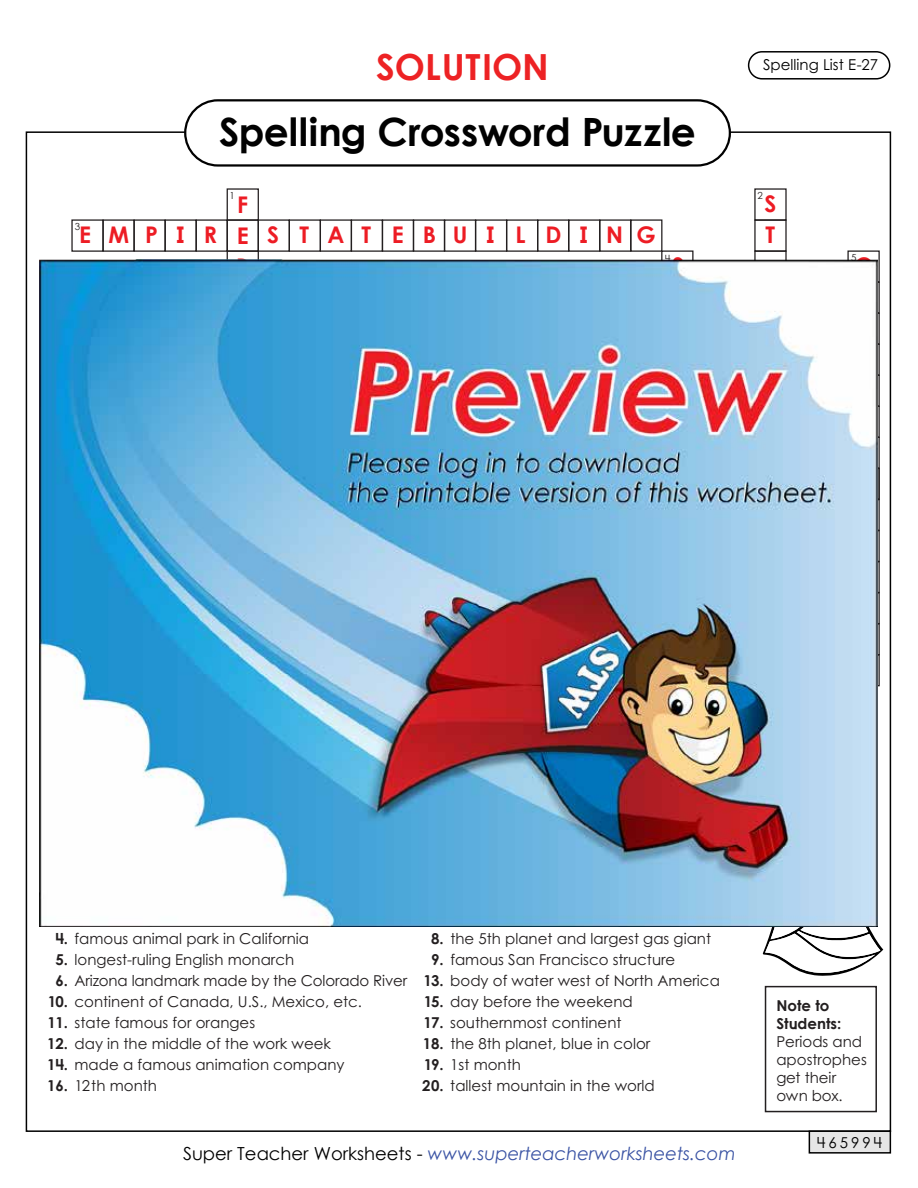
<style>
.page{position:relative;width:918px;height:1188px;background:#fff}
.page>*{position:absolute;margin:0;border:0;box-sizing:border-box;transform-origin:0 0}
.t1{font:700 39px "Century Gothic 2";color:#010101}
.t2{font:700 36px "Century Gothic 2";color:#ed2224}
.t3{font:700 22.95px "Century STW4";letter-spacing:.79em;color:#ed1c24}
.t4{font:700 22.95px/30.9px "Century STW4";letter-spacing:.77em;color:#ed1c24;text-align:justify}
.t5{font:italic 18px "Century Gothic 2";color:#3a53a4}
.t6{font:15px "Century STW4";color:#231f20}
.t7{font:15px/18px "Century STW3";color:#231f20}
.t8{font:15px "Century STW4";color:#010101}
.t9{font:700 15px/18px "Century STW3";color:#231f20}
.t10{font:9.75px "Century Gothic";color:#231f20}
.t11{font:9.75px "Century STW4";color:#231f20}
.s1{font-weight:700}
.s2{font-style:normal;color:#010101}
</style>
<div class="page">
<div style="left:809px;top:1130px;width:82px;height:24px;background:#e6e6e6;border:2px solid #010101"></div>
<div style="left:184px;top:99px;width:547px;height:68px;border:2px solid #010101;border-radius:33px"></div>
<div style="left:748px;top:51px;width:142px;height:29px;border:2px solid #010101;border-radius:14px"></div>
<svg style="left:753px;top:672px;width:130px;height:304px"></svg>
<div style="left:289px;top:219px;width:32px;height:33px;border:1px solid #231f20"></div>
<div style="left:320px;top:219px;width:32px;height:33px;border:1px solid #231f20"></div>
<div style="left:351px;top:219px;width:32px;height:33px;border:1px solid #231f20"></div>
<div style="left:382px;top:219px;width:32px;height:33px;border:1px solid #231f20"></div>
<div style="left:413px;top:219px;width:32px;height:33px;border:1px solid #231f20"></div>
<div style="left:444px;top:219px;width:32px;height:33px;border:1px solid #231f20"></div>
<div style="left:475px;top:219px;width:32px;height:33px;border:1px solid #231f20"></div>
<div style="left:506px;top:219px;width:32px;height:33px;border:1px solid #231f20"></div>
<div style="left:71px;top:219px;width:33px;height:33px;border:1px solid #231f20"></div>
<div style="left:102px;top:219px;width:33px;height:33px;border:1px solid #231f20"></div>
<div style="left:133px;top:219px;width:33px;height:33px;border:1px solid #231f20"></div>
<div style="left:165px;top:219px;width:32px;height:33px;border:1px solid #231f20"></div>
<div style="left:196px;top:219px;width:32px;height:33px;border:1px solid #231f20"></div>
<div style="left:227px;top:219px;width:32px;height:33px;border:1px solid #231f20"></div>
<div style="left:258px;top:219px;width:32px;height:33px;border:1px solid #231f20"></div>
<div style="left:537px;top:219px;width:32px;height:33px;border:1px solid #231f20"></div>
<div style="left:568px;top:219px;width:32px;height:33px;border:1px solid #231f20"></div>
<div style="left:599px;top:219px;width:32px;height:33px;border:1px solid #231f20"></div>
<div style="left:630px;top:219px;width:32px;height:33px;border:1px solid #231f20"></div>
<div style="left:847px;top:406px;width:33px;height:32px;border:1px solid #231f20"></div>
<div style="left:227px;top:188px;width:32px;height:33px;border:1px solid #231f20"></div>
<div style="left:227px;top:250px;width:32px;height:33px;border:1px solid #231f20"></div>
<div style="left:661px;top:250px;width:33px;height:33px;border:1px solid #231f20"></div>
<div style="left:847px;top:437px;width:33px;height:32px;border:1px solid #231f20"></div>
<div style="left:847px;top:468px;width:33px;height:32px;border:1px solid #231f20"></div>
<div style="left:847px;top:499px;width:33px;height:32px;border:1px solid #231f20"></div>
<div style="left:847px;top:530px;width:33px;height:32px;border:1px solid #231f20"></div>
<div style="left:847px;top:561px;width:33px;height:32px;border:1px solid #231f20"></div>
<div style="left:847px;top:592px;width:33px;height:32px;border:1px solid #231f20"></div>
<div style="left:847px;top:623px;width:33px;height:32px;border:1px solid #231f20"></div>
<div style="left:847px;top:654px;width:33px;height:32px;border:1px solid #231f20"></div>
<div style="left:847px;top:250px;width:33px;height:33px;border:1px solid #231f20"></div>
<div style="left:847px;top:282px;width:33px;height:32px;border:1px solid #231f20"></div>
<div style="left:847px;top:313px;width:33px;height:32px;border:1px solid #231f20"></div>
<div style="left:847px;top:344px;width:33px;height:32px;border:1px solid #231f20"></div>
<div style="left:847px;top:375px;width:33px;height:32px;border:1px solid #231f20"></div>
<div style="left:754px;top:219px;width:33px;height:33px;border:1px solid #231f20"></div>
<div style="left:754px;top:250px;width:33px;height:33px;border:1px solid #231f20"></div>
<div style="left:765px;top:986px;width:112px;height:126px;border:2px solid #231f20"></div>
<img style="left:40px;top:260px;width:837px;height:666px">
<h2 class="t2" style="left:376px;top:40px;width:174px">SOLUTION</h2>
<h1 class="t1" style="left:219px;top:102px;width:478px">Spelling Crossword Puzzle</h1>
<p class="t8" style="left:763px;top:54px;width:117px">Spelling List E-27</p>
<p class="t10" style="left:230px;top:189px;width:7px">1</p>
<p class="t10" style="left:757px;top:189px;width:7px">2</p>
<h3 class="t4" style="left:764px;top:188px;width:13px">S<br>T</h3>
<h3 class="t4" style="left:236px;top:188px;width:15px">F E B</h3>
<p class="t10" style="left:75px;top:219px;width:7px">3</p>
<h3 class="t4" style="left:79px;top:218px;width:139px">EMPIR</h3>
<h3 class="t3" style="left:267px;top:217px;width:390px">STATEBUILDING</h3>
<p class="t10" style="left:851px;top:251px;width:7px">5</p>
<p class="t11" style="left:665px;top:252px;width:7px">4</p>
<h3 class="t4" style="left:672px;top:249px;width:13px">S</h3>
<h3 class="t4" style="left:855px;top:249px;width:21px">Q</h3>
<p class="t6" style="left:55px;top:928px;width:255px"><span class="s1">4.</span> famous animal park in California</p>
<p class="t6" style="left:55px;top:949px;width:240px"><span class="s1">5.</span> longest-ruling English monarch</p>
<p class="t6" style="left:55px;top:970px;width:353px"><span class="s1">6.</span> Arizona landmark made by the Colorado River</p>
<p class="t6" style="left:48px;top:991px;width:316px"><span class="s1">10.</span> continent of Canada, U.S., Mexico, etc.</p>
<p class="t6" style="left:48px;top:1012px;width:209px"><span class="s1">11.</span> state famous for oranges</p>
<p class="t6" style="left:47px;top:1033px;width:285px"><span class="s1">12.</span> day in the middle of the work week</p>
<p class="t6" style="left:47px;top:1054px;width:299px"><span class="s1">14.</span> made a famous animation company</p>
<p class="t6" style="left:47px;top:1075px;width:112px"><span class="s1">16.</span> 12th month</p>
<p class="t6" style="left:431px;top:928px;width:281px"><span class="s1">8.</span> the 5th planet and largest gas giant</p>
<p class="t6" style="left:431px;top:949px;width:246px"><span class="s1">9.</span> famous San Francisco structure</p>
<p class="t6" style="left:423px;top:970px;width:298px"><span class="s1">13.</span> body of water west of North America</p>
<p class="t6" style="left:424px;top:991px;width:211px"><span class="s1">15.</span> day before the weekend</p>
<p class="t6" style="left:423px;top:1012px;width:200px"><span class="s1">17.</span> southernmost continent</p>
<p class="t6" style="left:423px;top:1033px;width:229px"><span class="s1">18.</span> the 8th planet, blue in color</p>
<p class="t6" style="left:424px;top:1054px;width:99px"><span class="s1">19.</span> 1st month</p>
<p class="t6" style="left:422px;top:1075px;width:234px"><span class="s1">20.</span> tallest mountain in the world</p>
<p class="t5" style="left:183px;top:1141px;width:554px"><span class="s2">Super Teacher Worksheets -</span> www.superteacherworksheets.com</p>
<p class="t9" style="left:776px;top:996px;width:67px">Note to<br>Students:</p>
<p class="t7" style="left:776px;top:1032px;width:92px">Periods and apostrophes get their own box.</p>
<p class="t8" style="left:817px;top:1132px;width:66px">465994</p>
</div>
